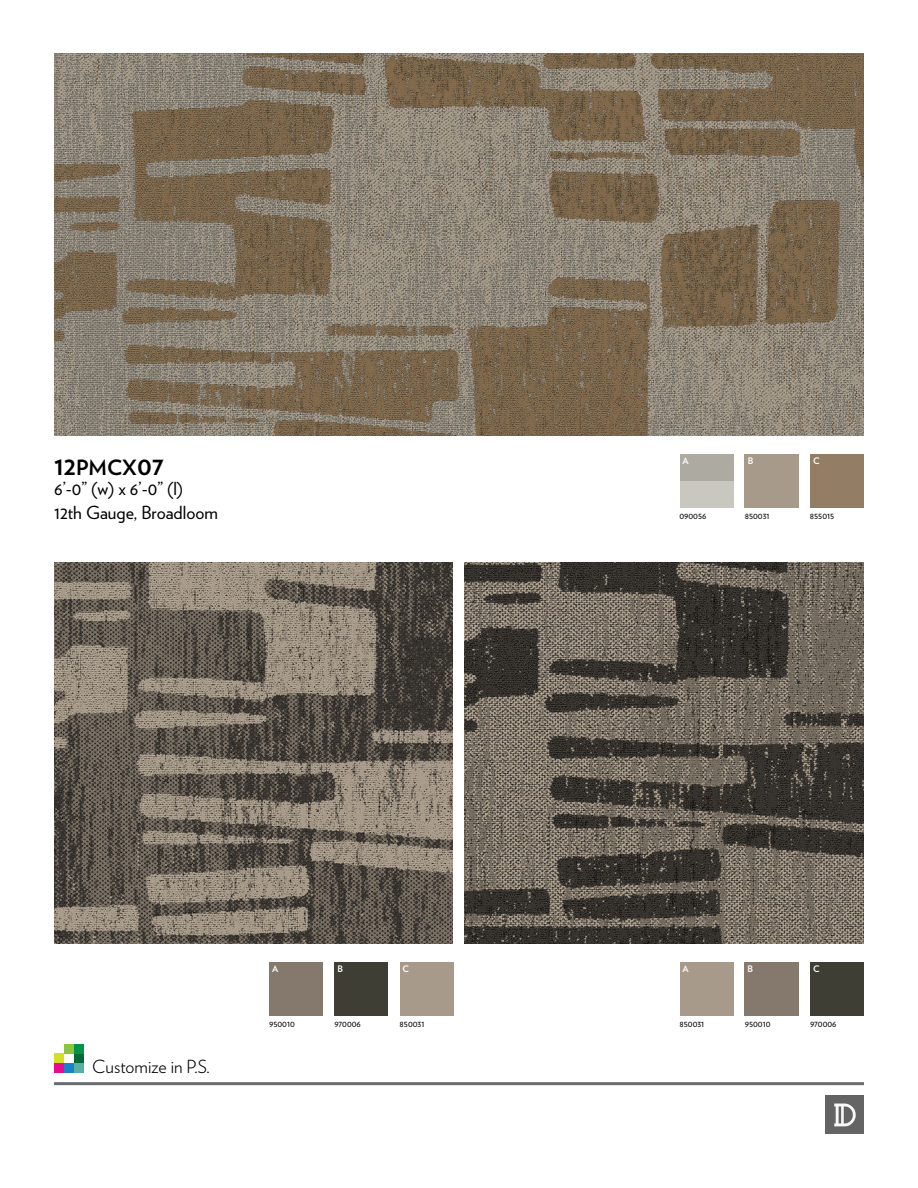
<style>
.page{position:relative;width:918px;height:1188px;background:#fff}
.page>*{position:absolute;margin:0;border:0;box-sizing:border-box;transform-origin:0 0}
.t1{font:700 26.25px "Verlag";color:#000}
.t2{font:18px/23.7px "Verlag";color:#000}
.t3{font:300 18px "Verlag";color:#000}
.t4{font:9px "Verlag";color:#000}
.t5{font:700 9px "Verlag";color:#fff}
.s1{font-size:21px}
</style>
<div class="page">
<hr style="left:54px;top:1082px;width:810px;height:3px;background:#6a6b6c">
<img style="left:825px;top:1095px;width:39px;height:39px">
<div style="left:810px;top:454px;width:54px;height:54px;background:#937d65"></div>
<div style="left:680px;top:454px;width:54px;height:54px;background:#adaaa1"></div>
<div style="left:745px;top:454px;width:54px;height:54px;background:#a79a8a"></div>
<div style="left:680px;top:962px;width:54px;height:54px;background:#a79a8a"></div>
<div style="left:745px;top:962px;width:54px;height:54px;background:#85796d"></div>
<div style="left:810px;top:962px;width:54px;height:54px;background:#3e3e34"></div>
<div style="left:400px;top:962px;width:54px;height:54px;background:#a79a8a"></div>
<div style="left:269px;top:962px;width:54px;height:54px;background:#85796d"></div>
<div style="left:334px;top:962px;width:54px;height:54px;background:#3e3e34"></div>
<div style="left:54px;top:1063px;width:10px;height:10px;background:#e90b8d"></div>
<div style="left:64px;top:1063px;width:10px;height:10px;background:#1782c5"></div>
<div style="left:74px;top:1063px;width:10px;height:10px;background:#58afa5"></div>
<div style="left:54px;top:1054px;width:10px;height:9px;background:#d6df26"></div>
<div style="left:74px;top:1054px;width:10px;height:9px;background:#026938"></div>
<div style="left:64px;top:1044px;width:10px;height:10px;background:#8dc440"></div>
<div style="left:74px;top:1044px;width:10px;height:10px;background:#039447"></div>
<img style="left:54px;top:54px;width:810px;height:381px">
<img style="left:54px;top:562px;width:399px;height:382px">
<img style="left:465px;top:562px;width:399px;height:382px">
<div style="left:680px;top:481px;width:54px;height:27px;background:#c8c8c0"></div>
<h1 class="t1" style="left:54px;top:445px;width:111px">12<span class="s1">PMCX</span>07</h1>
<h2 class="t2" style="left:54px;top:476px;width:166px">6’-0” (w) x 6’-0” (l)<br>12th Gauge, Broadloom</h2>
<h2 class="t3" style="left:92px;top:1053px;width:119px">Customize in P.S.</h2>
<p class="t5" style="left:272px;top:962px;width:8px">A</p>
<p class="t5" style="left:337px;top:962px;width:7px">B</p>
<p class="t5" style="left:402px;top:962px;width:8px">C</p>
<p class="t4" style="left:269px;top:1017px;width:27px">950010</p>
<p class="t4" style="left:334px;top:1017px;width:28px">970006</p>
<p class="t4" style="left:400px;top:1017px;width:26px">850031</p>
<p class="t5" style="left:682px;top:453px;width:8px">A</p>
<p class="t5" style="left:748px;top:453px;width:7px">B</p>
<p class="t5" style="left:813px;top:453px;width:8px">C</p>
<p class="t4" style="left:680px;top:509px;width:29px">090056</p>
<p class="t4" style="left:745px;top:509px;width:26px">850031</p>
<p class="t4" style="left:810px;top:509px;width:26px">855015</p>
<p class="t5" style="left:682px;top:962px;width:8px">A</p>
<p class="t5" style="left:748px;top:962px;width:7px">B</p>
<p class="t5" style="left:813px;top:962px;width:8px">C</p>
<p class="t4" style="left:680px;top:1017px;width:26px">850031</p>
<p class="t4" style="left:745px;top:1017px;width:27px">950010</p>
<p class="t4" style="left:810px;top:1017px;width:28px">970006</p>
</div>
